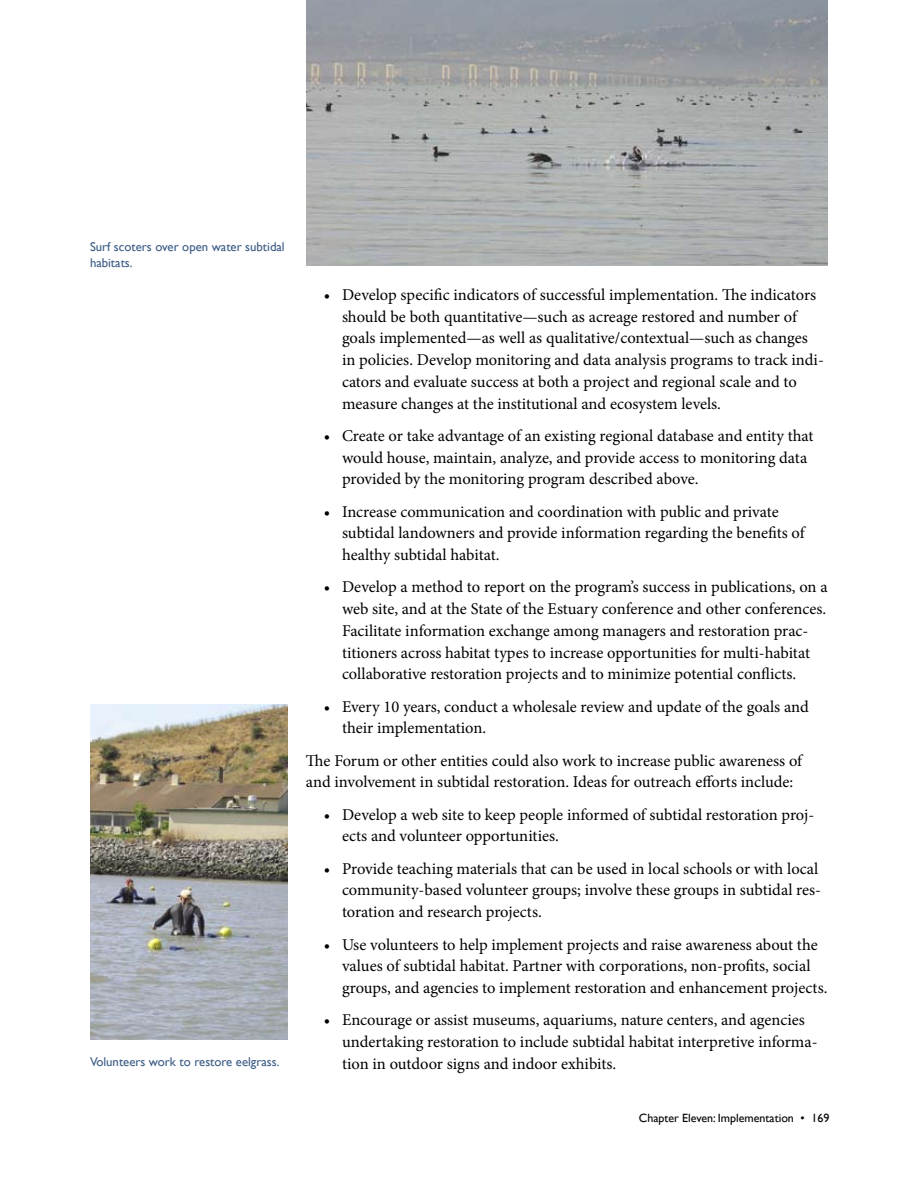
<style>
.page{position:relative;width:918px;height:1188px;background:#fff}
.page>*{position:absolute;margin:0;border:0;box-sizing:border-box;transform-origin:0 0}
.t1{font:16.5px/21.8px "Minion Pro";letter-spacing:-.005em;color:#000}
.t2{font:12.75px/15.8px "Gill Sans";color:#3b5b85}
.t3{font:12px "Gill Sans";color:#000}
</style>
<div class="page">
<img style="left:90px;top:705px;width:198px;height:334px">
<img style="left:306px;top:0;width:522px;height:266px">
<p class="t2" style="left:90px;top:239px;width:196px">Surf scoters over open water subtidal habitats.</p>
<p class="t1" style="left:342px;top:284px;width:483px;text-indent:-18px">• Develop specific indicators of successful implementation. The indicators should be both quantitative—such as acreage restored and number of goals implemented—as well as qualitative/contextual—such as changes in policies. Develop monitoring and data analysis programs to track indi&shy;cators and evaluate success at both a project and regional scale and to measure changes at the institutional and ecosystem levels.</p>
<p class="t1" style="left:342px;top:425px;width:473px;text-indent:-18px">• Create or take advantage of an existing regional database and entity that would house, maintain, analyze, and provide access to monitoring data provided by the monitoring program described above.</p>
<p class="t1" style="left:342px;top:501px;width:464px;text-indent:-18px">• Increase communication and coordination with public and private subtidal landowners and provide information regarding the benefits of healthy subtidal habitat.</p>
<p class="t1" style="left:342px;top:576px;width:487px;text-indent:-18px">• Develop a method to report on the program’s success in publications, on a web site, and at the State of the Estuary conference and other conferences.<br>Facilitate information exchange among managers and restoration prac&shy;titioners across habitat types to increase opportunities for multi-habitat collaborative restoration projects and to minimize potential conflicts.</p>
<p class="t1" style="left:342px;top:696px;width:468px;text-indent:-18px">• Every 10 years, conduct a wholesale review and update of the goals and their implementation.</p>
<p class="t1" style="left:306px;top:750px;width:498px">The Forum or other entities could also work to increase public awareness of and involvement in subtidal restoration. Ideas for outreach efforts include:</p>
<p class="t1" style="left:342px;top:804px;width:474px;text-indent:-18px">• Develop a web site to keep people informed of subtidal restoration proj&shy;ects and volunteer opportunities.</p>
<p class="t1" style="left:342px;top:858px;width:481px;text-indent:-18px">• Provide teaching materials that can be used in local schools or with local community-based volunteer groups; involve these groups in subtidal res&shy;toration and research projects.</p>
<p class="t1" style="left:342px;top:933px;width:487px;text-indent:-18px">• Use volunteers to help implement projects and raise awareness about the values of subtidal habitat. Partner with corporations, non-profits, social groups, and agencies to implement restoration and enhancement projects.</p>
<p class="t1" style="left:342px;top:1009px;width:477px;text-indent:-18px">• Encourage or assist museums, aquariums, nature centers, and agencies undertaking restoration to include subtidal habitat interpretive informa-</p>
<p class="t2" style="left:90px;top:1054px;width:191px">Volunteers work to restore eelgrass.</p>
<p class="t1" style="left:342px;top:1053px;width:276px">tion in outdoor signs and indoor exhibits.</p>
<p class="t3" style="left:639px;top:1111px;width:192px">Chapter Eleven: Implementation • 169</p>
</div>
